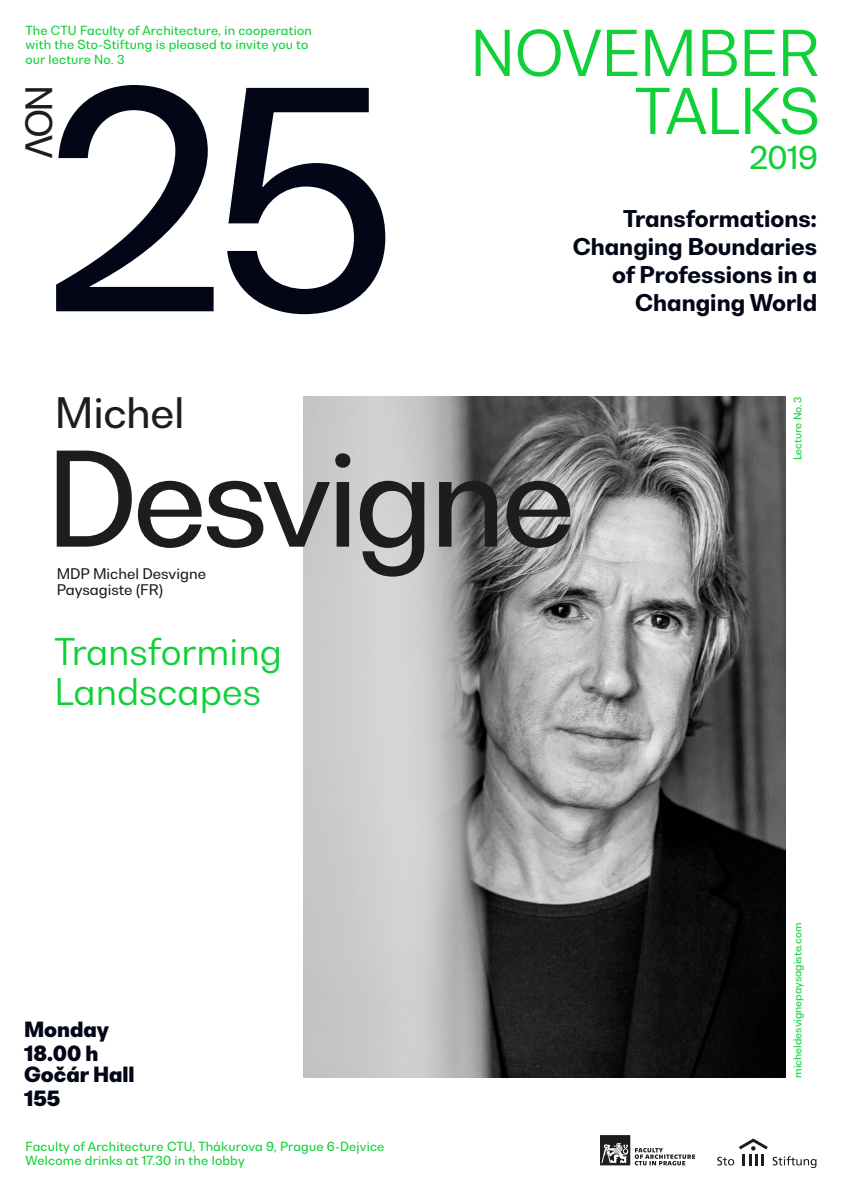
<style>
.page{position:relative;width:842px;height:1191px;background:#fff}
.page>*{position:absolute;margin:0;border:0;box-sizing:border-box;transform-origin:0 0}
.t1{font:500 290px "Bw Nista Geo";color:#020617}
.t2{font:500 124.7px "Bw Nista Geo";letter-spacing:-.04em;color:#1d1d1b}
.t3{font:60px/58px "Bw Nista Geo";letter-spacing:-.01em;color:#10d038;text-align:right}
.t4{font:500 40px "Bw Nista Geo";letter-spacing:-.01em;color:#1d1d1b}
.t5{font:35px/40px "Bw Nista Geo";color:#10d038}
.t6{font:500 34.8px "Bw Nista Geo";color:#1d1d1b}
.t7{font:500 30px "Bw Nista Geo";color:#10d038}
.t8{font:800 22px/28px "Bw Nista Geo";color:#020617;text-align:right}
.t9{font:20px/24px "Bw Nista Geo";color:#020617}
.t10{font:500 14px/16.8px "Bw Nista Geo";color:#1d1d1b}
.t11{font:500 12px/14.4px "Bw Nista Geo";letter-spacing:.015em;color:#10d038}
.t12{font:500 10px "Bw Nista Geo";color:#10d038}
</style>
<div class="page">
<img style="left:303px;top:397px;width:482px;height:680px">
<svg style="left:600px;top:1135px;width:95px;height:30px"></svg>
<svg style="left:717px;top:1138px;width:99px;height:30px"></svg>
<p class="t11" style="left:26px;top:23px;width:288px">The CTU Faculty of Architecture, in cooperation with the Sto-Stiftung is pleased to invite you to our lecture No. 3</p>
<h1 class="t1" style="left:44px;top:7px;width:354px">25</h1>
<h3 class="t6" style="left:62px;top:85px;width:75px;rotate:90deg">NOV</h3>
<h3 class="t3" style="left:470px;top:23px;width:351px">NOVEMBER<br>TALKS</h3>
<h3 class="t7" style="left:749px;top:138px;width:70px">2019</h3>
<h3 class="t8" style="left:573px;top:205px;width:246px">Transformations:<br>Changing Boundaries of Professions in a<br>Changing World</h3>
<h3 class="t4" style="left:55px;top:385px;width:131px">Michel</h3>
<h2 class="t2" style="left:45px;top:416px;width:532px">Desvigne</h2>
<p class="t10" style="left:57px;top:565px;width:151px">MDP Michel Desvigne<br>Paysagiste (FR)</p>
<h3 class="t5" style="left:54px;top:631px;width:229px">Transforming<br>Landscapes</h3>
<h3 class="t9" style="left:24px;top:1017px;width:87px">Monday<br>18.00 h</h3>
<h3 class="t9" style="left:24px;top:1062px;width:112px">Gočár Hall<br>155</h3>
<p class="t11" style="left:26px;top:1139px;width:360px">Faculty of Architecture CTU, Thákurova 9, Prague 6-Dejvice<br>Welcome drinks at 17.30 in the lobby</p>
<p class="t12" style="left:791px;top:460px;width:65px;rotate:-90deg">Lecture No.3</p>
<p class="t12" style="left:791px;top:1077px;width:156px;rotate:-90deg">micheldesvignepaysagiste.com</p>
</div>
